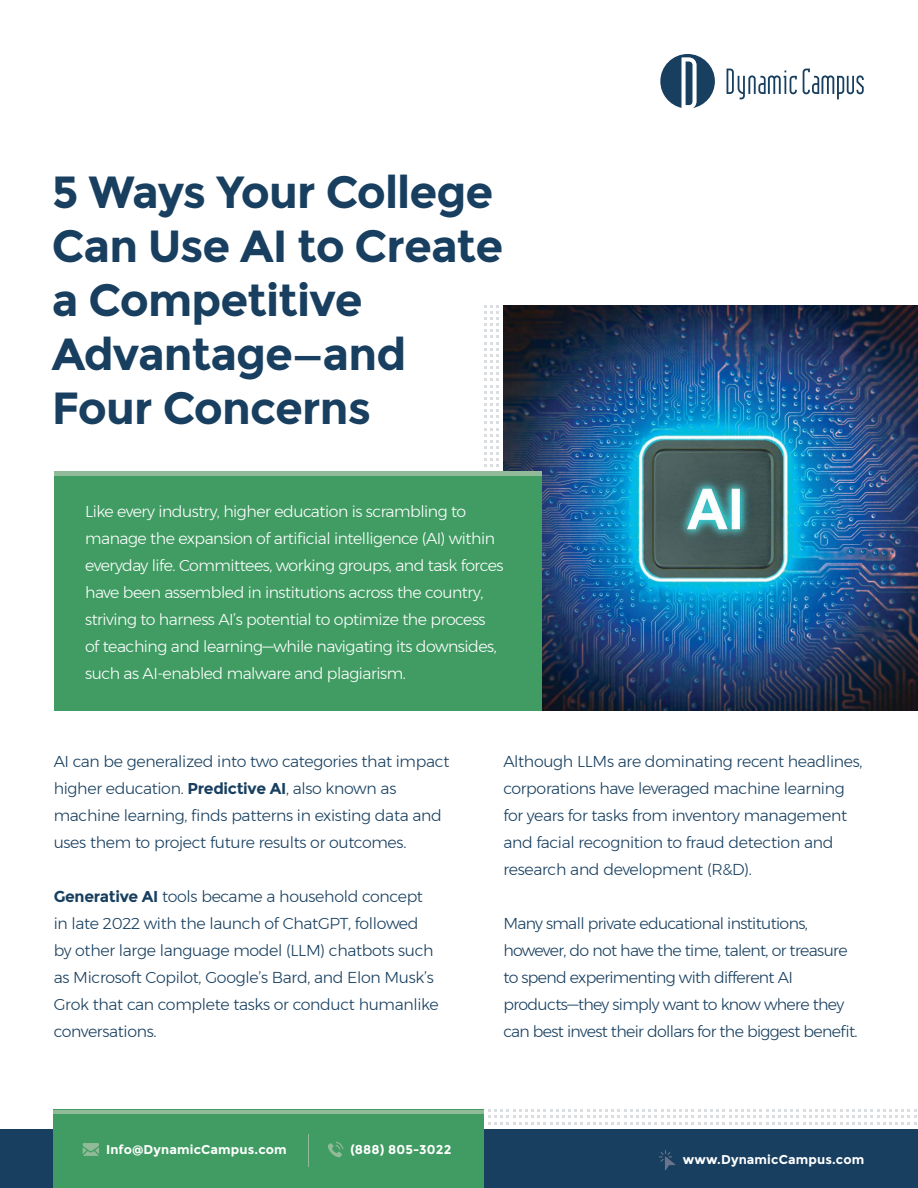
<style>
.page{position:relative;width:918px;height:1188px;background:#fff}
.page>*{position:absolute;margin:0;border:0;box-sizing:border-box;transform-origin:0 0}
.t1{font:700 45px/54px "Montserrat";letter-spacing:-.02em;color:#183f5f}
.t2{font:300 15.75px/27px "Montserrat";letter-spacing:-.02em;color:#183f5f}
.t3{font:300 15.75px/27px "Montserrat";letter-spacing:-.03em;color:#fff}
.t4{font:300 15.75px/27px "Montserrat";letter-spacing:-.04em;color:#183f5f}
.t5{font:700 12.75px "Montserrat";letter-spacing:.01em;color:#fff}
.s1{font-weight:700}
</style>
<div class="page">
<img style="left:503px;top:305px;width:415px;height:405px">
<svg style="left:484px;top:305px;width:15px;height:162px"></svg>
<svg style="left:727px;top:69px;width:70px;height:30px"></svg>
<svg style="left:803px;top:69px;width:61px;height:30px"></svg>
<svg style="left:660px;top:54px;width:55px;height:54px"></svg>
<div style="left:54px;top:474px;width:487px;height:236px;background:#409c63"></div>
<hr style="left:54px;top:471px;width:487px;height:4px;background:#90ba98">
<div style="left:0;top:1130px;width:918px;height:58px;background:#183f5f"></div>
<svg style="left:488px;top:1110px;width:428px;height:14px"></svg>
<svg style="left:659px;top:1150px;width:16px;height:20px"></svg>
<div style="left:54px;top:1110px;width:430px;height:78px;background:#409c63"></div>
<hr style="left:54px;top:1110px;width:430px;height:3px;background:#90ba98">
<svg style="left:328px;top:1142px;width:15px;height:15px"></svg>
<svg style="left:83px;top:1143px;width:16px;height:13px"></svg>
<hr style="left:308px;top:1134px;width:1px;height:33px;background:#90ba98">
<h1 class="t1" style="left:52px;top:166px;width:453px">5 Ways Your College<br>Can Use AI to Create a Competitive<br>Advantage—and<br>Four Concerns</h1>
<p class="t3" style="left:85px;top:498px;width:420px">Like every industry, higher education is scrambling to manage the expansion of artificial intelligence (AI) within everyday life. Committees, working groups, and task forces have been assembled in institutions across the country, striving to harness AI’s potential to optimize the process of teaching and learning—while navigating its downsides, such as AI-enabled malware and plagiarism.</p>
<p class="t2" style="left:54px;top:748px;width:397px">AI can be generalized into two categories that impact higher education. <span class="s1">Predictive AI</span>, also known as machine learning, finds patterns in existing data and uses them to project future results or outcomes.</p>
<p class="t2" style="left:54px;top:883px;width:387px"><span class="s1">Generative AI</span> tools became a household concept in late 2022 with the launch of ChatGPT, followed by other large language model (LLM) chatbots such as Microsoft Copilot, Google’s Bard, and Elon Musk’s Grok that can complete tasks or conduct humanlike conversations.</p>
<p class="t5" style="left:106px;top:1142px;width:182px">Info@DynamicCampus.com</p>
<p class="t5" style="left:350px;top:1142px;width:103px">(888) 805-3022</p>
<p class="t2" style="left:503px;top:748px;width:361px">Although LLMs are dominating recent headlines, corporations have leveraged machine learning for years for tasks from inventory management and facial recognition to fraud detection and research and development (R&amp;D).</p>
<p class="t4" style="left:503px;top:910px;width:356px">Many small private educational institutions, however, do not have the time, talent, or treasure to spend experimenting with different AI products—they simply want to know where they can best invest their dollars for the biggest benefit.</p>
<p class="t5" style="left:683px;top:1152px;width:183px">www.DynamicCampus.com</p>
</div>
